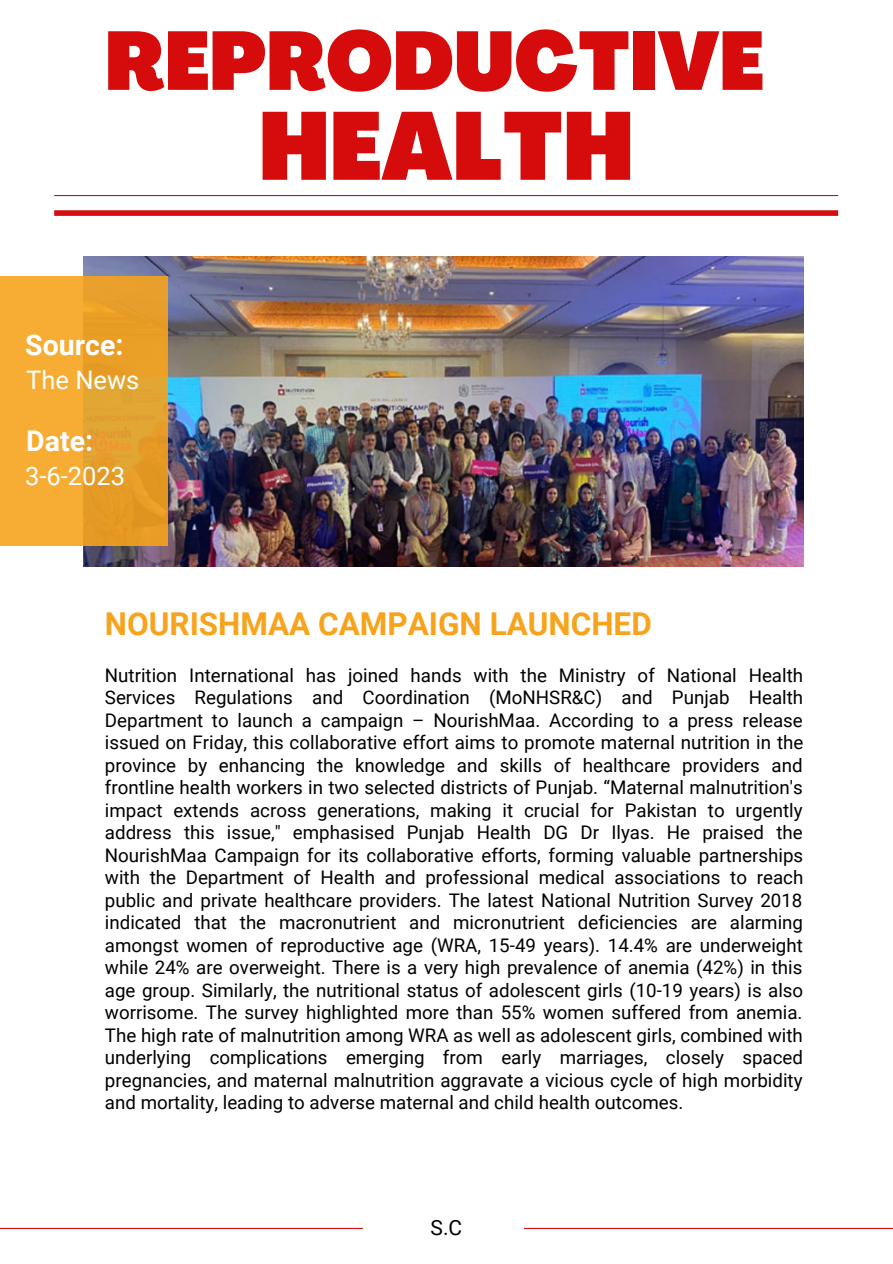
<style>
.page{position:relative;width:893px;height:1264px;background:#fff}
.page>*{position:absolute;margin:0;border:0;box-sizing:border-box;transform-origin:0 0}
.t1{font:900 condensed 94.35px "Agrandir";color:#d60c0c}
.t2{font:900 condensed 81.3px "Agrandir";color:#d60c0c}
.t3{font:700 31.5px "Roboto";color:#f7a31c}
.t4{font:700 28.5px "Roboto";color:#fff}
.t5{font:25.5px "Roboto";color:#fff}
.t6{font:21px "Roboto";color:#000}
.t7{font:18.75px/22.5px "Roboto";color:#000;text-align:justify}
</style>
<div class="page">
<hr style="left:54px;top:195px;width:784px;height:1px;background:#d60c0c">
<hr style="left:0;top:1227px;width:363px;height:1px;background:#d40d0d">
<hr style="left:524px;top:1227px;width:368px;height:1px;background:#d40d0d">
<div style="left:54px;top:210px;width:784px;height:6px;background:#d40d0d"></div>
<img style="left:83px;top:257px;width:720px;height:309px">
<div style="left:0;top:276px;width:168px;height:270px;background:linear-gradient(to right,#fbb037,#e19b27)"></div>
<p class="t2" style="left:105px;top:29px;width:660px">REPRODUCTIVE</p>
<p class="t1" style="left:259px;top:109px;width:376px">HEALTH</p>
<p class="t4" style="left:25px;top:329px;width:100px">Source:</p>
<p class="t5" style="left:26px;top:365px;width:114px">The News</p>
<p class="t4" style="left:26px;top:424px;width:68px">Date:</p>
<p class="t5" style="left:25px;top:462px;width:101px">3-6-2023</p>
<p class="t3" style="left:105px;top:606px;width:548px">NOURISHMAA CAMPAIGN LAUNCHED</p>
<p class="t7" style="left:105px;top:664px;width:700px">Nutrition International has joined hands with the Ministry of National Health Services Regulations and Coordination (MoNHSR&amp;C) and Punjab Health Department to launch a campaign – NourishMaa. According to a press release issued on Friday, this collaborative effort aims to promote maternal nutrition in the province by enhancing the knowledge and skills of healthcare providers and frontline health workers in two selected districts of Punjab. “Maternal malnutrition's impact extends across generations, making it crucial for Pakistan to urgently address this issue," emphasised Punjab Health DG Dr Ilyas. He praised the NourishMaa Campaign for its collaborative efforts, forming valuable partnerships with the Department of Health and professional medical associations to reach public and private healthcare providers. The latest National Nutrition Survey 2018 indicated that the macronutrient and micronutrient deficiencies are alarming amongst women of reproductive age (WRA, 15-49 years). 14.4% are underweight while 24% are overweight. There is a very high prevalence of anemia (42%) in this age group. Similarly, the nutritional status of adolescent girls (10-19 years) is also worrisome. The survey highlighted more than 55% women suffered from anemia.<br>The high rate of malnutrition among WRA as well as adolescent girls, combined with underlying complications emerging from early marriages, closely spaced pregnancies, and maternal malnutrition aggravate a vicious cycle of high morbidity and mortality, leading to adverse maternal and child health outcomes.</p>
<p class="t6" style="left:430px;top:1215px;width:33px">S.C</p>
</div>
